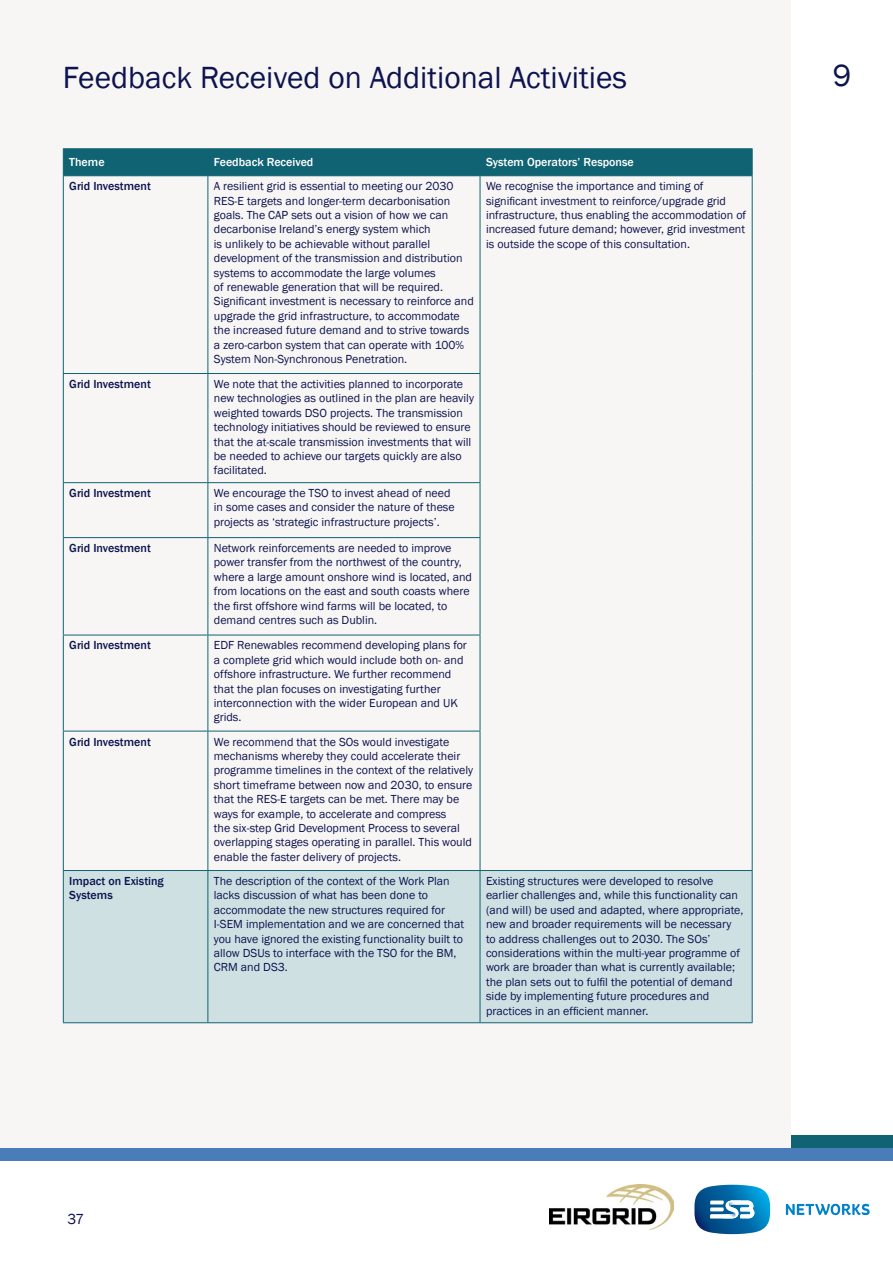
<style>
.page{position:relative;width:893px;height:1263px;background:#fff}
.page>*{position:absolute;margin:0;border:0;box-sizing:border-box;transform-origin:0 0}
.t1{font:31.5px "Franklin Gothic";color:#0d134f}
.t2{font:15px "Franklin Gothic";color:#0d134f}
.t3{font:12px/14.4px "Franklin Gothic";color:#0d134f}
.t4{font:500 12px/14.4px "Franklin Gothic";color:#0d134f}
.t5{font:500 12px "Franklin Gothic";color:#fff}
</style>
<div class="page">
<div style="left:791px;top:1135px;width:102px;height:13px;background:#106372"></div>
<div style="left:0;top:1148px;width:893px;height:13px;background:#487dba"></div>
<div style="left:1px;top:1px;width:790px;height:1147px;background:#f7f6f4"></div>
<img style="left:549px;top:1184px;width:124px;height:45px">
<svg style="left:694px;top:1185px;width:76px;height:49px"></svg>
<svg style="left:786px;top:1204px;width:84px;height:11px"></svg>
<div style="left:64px;top:871px;width:688px;height:151px;background:#cfe0e3"></div>
<hr style="left:208px;top:148px;width:272px;height:1px;background:#106372">
<hr style="left:480px;top:148px;width:272px;height:1px;background:#106372">
<hr style="left:63px;top:148px;width:145px;height:1px;background:#106372">
<div style="left:63px;top:149px;width:690px;height:27px;background:#106372"></div>
<hr style="left:63px;top:175px;width:145px;height:1px;background:#106372">
<hr style="left:63px;top:176px;width:1px;height:197px;background:#106372">
<hr style="left:208px;top:175px;width:272px;height:1px;background:#106372">
<hr style="left:207px;top:176px;width:1px;height:197px;background:#106372">
<hr style="left:480px;top:175px;width:272px;height:1px;background:#106372">
<hr style="left:480px;top:176px;width:1px;height:197px;background:#106372">
<hr style="left:752px;top:176px;width:1px;height:197px;background:#106372">
<hr style="left:63px;top:374px;width:1px;height:108px;background:#106372">
<hr style="left:207px;top:374px;width:1px;height:108px;background:#106372">
<hr style="left:480px;top:374px;width:1px;height:108px;background:#106372">
<hr style="left:752px;top:373px;width:1px;height:110px;background:#106372">
<hr style="left:63px;top:483px;width:1px;height:54px;background:#106372">
<hr style="left:207px;top:483px;width:1px;height:54px;background:#106372">
<hr style="left:480px;top:483px;width:1px;height:54px;background:#106372">
<hr style="left:752px;top:483px;width:1px;height:55px;background:#106372">
<hr style="left:63px;top:538px;width:1px;height:97px;background:#106372">
<hr style="left:207px;top:538px;width:1px;height:97px;background:#106372">
<hr style="left:480px;top:538px;width:1px;height:97px;background:#106372">
<hr style="left:752px;top:538px;width:1px;height:97px;background:#106372">
<hr style="left:63px;top:635px;width:1px;height:96px;background:#106372">
<hr style="left:207px;top:635px;width:1px;height:96px;background:#106372">
<hr style="left:480px;top:635px;width:1px;height:96px;background:#106372">
<hr style="left:752px;top:635px;width:1px;height:96px;background:#106372">
<hr style="left:63px;top:731px;width:1px;height:139px;background:#106372">
<hr style="left:207px;top:731px;width:1px;height:139px;background:#106372">
<hr style="left:480px;top:731px;width:1px;height:139px;background:#106372">
<hr style="left:752px;top:731px;width:1px;height:139px;background:#106372">
<hr style="left:63px;top:871px;width:1px;height:151px;background:#106372">
<hr style="left:207px;top:871px;width:1px;height:151px;background:#106372">
<hr style="left:480px;top:871px;width:1px;height:151px;background:#106372">
<hr style="left:752px;top:871px;width:1px;height:151px;background:#106372">
<hr style="left:63px;top:373px;width:145px;height:1px;background:#106372">
<hr style="left:208px;top:373px;width:272px;height:1px;background:#106372">
<hr style="left:63px;top:482px;width:145px;height:1px;background:#106372">
<hr style="left:208px;top:482px;width:272px;height:1px;background:#106372">
<hr style="left:63px;top:537px;width:145px;height:1px;background:#106372">
<hr style="left:208px;top:537px;width:272px;height:1px;background:#106372">
<hr style="left:63px;top:635px;width:145px;height:1px;background:#106372">
<hr style="left:208px;top:635px;width:272px;height:1px;background:#106372">
<hr style="left:63px;top:731px;width:145px;height:1px;background:#106372">
<hr style="left:208px;top:731px;width:272px;height:1px;background:#106372">
<hr style="left:63px;top:870px;width:145px;height:1px;background:#106372">
<hr style="left:208px;top:870px;width:272px;height:1px;background:#106372">
<hr style="left:480px;top:870px;width:272px;height:1px;background:#106372">
<hr style="left:63px;top:1022px;width:145px;height:1px;background:#106372">
<hr style="left:208px;top:1022px;width:272px;height:1px;background:#106372">
<hr style="left:480px;top:1022px;width:272px;height:1px;background:#106372">
<h1 class="t1" style="left:63px;top:58px;width:566px">Feedback Received on Additional Activities</h1>
<h1 class="t1" style="left:833px;top:56px;width:20px">9</h1>
<p class="t5" style="left:69px;top:154px;width:37px">Theme</p>
<p class="t5" style="left:214px;top:154px;width:101px">Feedback Received</p>
<p class="t5" style="left:486px;top:154px;width:149px">System Operators’ Response</p>
<p class="t4" style="left:69px;top:179px;width:83px">Grid Investment</p>
<p class="t3" style="left:214px;top:179px;width:261px">A resilient grid is essential to meeting our 2030<br>RES-E targets and longer-term decarbonisation goals. The CAP sets out a vision of how we can decarbonise Ireland’s energy system which<br>is unlikely to be achievable without parallel development of the transmission and distribution systems to accommodate the large volumes<br>of renewable generation that will be required.<br>Significant investment is necessary to reinforce and upgrade the grid infrastructure, to accommodate the increased future demand and to strive towards a zero-carbon system that can operate with 100% System Non-Synchronous Penetration.</p>
<p class="t3" style="left:486px;top:179px;width:262px">We recognise the importance and timing of significant investment to reinforce/upgrade grid infrastructure, thus enabling the accommodation of increased future demand; however, grid investment is outside the scope of this consultation.</p>
<p class="t4" style="left:69px;top:377px;width:83px">Grid Investment</p>
<p class="t3" style="left:214px;top:377px;width:262px">We note that the activities planned to incorporate new technologies as outlined in the plan are heavily weighted towards DSO projects. The transmission technology initiatives should be reviewed to ensure that the at-scale transmission investments that will be needed to achieve our targets quickly are also facilitated.</p>
<p class="t4" style="left:69px;top:486px;width:83px">Grid Investment</p>
<p class="t3" style="left:214px;top:486px;width:242px">We encourage the TSO to invest ahead of need in some cases and consider the nature of these projects as ‘strategic infrastructure projects’.</p>
<p class="t4" style="left:69px;top:541px;width:83px">Grid Investment</p>
<p class="t3" style="left:214px;top:541px;width:260px">Network reinforcements are needed to improve power transfer from the northwest of the country, where a large amount onshore wind is located, and from locations on the east and south coasts where the first offshore wind farms will be located, to demand centres such as Dublin.</p>
<p class="t4" style="left:69px;top:638px;width:83px">Grid Investment</p>
<p class="t3" style="left:214px;top:638px;width:254px">EDF Renewables recommend developing plans for a complete grid which would include both on- and offshore infrastructure. We further recommend that the plan focuses on investigating further interconnection with the wider European and UK grids.</p>
<p class="t4" style="left:69px;top:734px;width:83px">Grid Investment</p>
<p class="t3" style="left:214px;top:734px;width:261px">We recommend that the SOs would investigate mechanisms whereby they could accelerate their programme timelines in the context of the relatively short timeframe between now and 2030, to ensure that the RES-E targets can be met. There may be ways for example, to accelerate and compress<br>the six-step Grid Development Process to several overlapping stages operating in parallel. This would enable the faster delivery of projects.</p>
<p class="t4" style="left:69px;top:874px;width:96px">Impact on Existing<br>Systems</p>
<p class="t3" style="left:214px;top:874px;width:252px">The description of the context of the Work Plan lacks discussion of what has been done to accommodate the new structures required for I-SEM implementation and we are concerned that you have ignored the existing functionality built to allow DSUs to interface with the TSO for the BM, CRM and DS3.</p>
<p class="t3" style="left:486px;top:874px;width:259px">Existing structures were developed to resolve earlier challenges and, while this functionality can (and will) be used and adapted, where appropriate, new and broader requirements will be necessary to address challenges out to 2030. The SOs’ considerations within the multi-year programme of work are broader than what is currently available; the plan sets out to fulfil the potential of demand side by implementing future procedures and practices in an efficient manner.</p>
<p class="t2" style="left:68px;top:1210px;width:18px">37</p>
</div>
